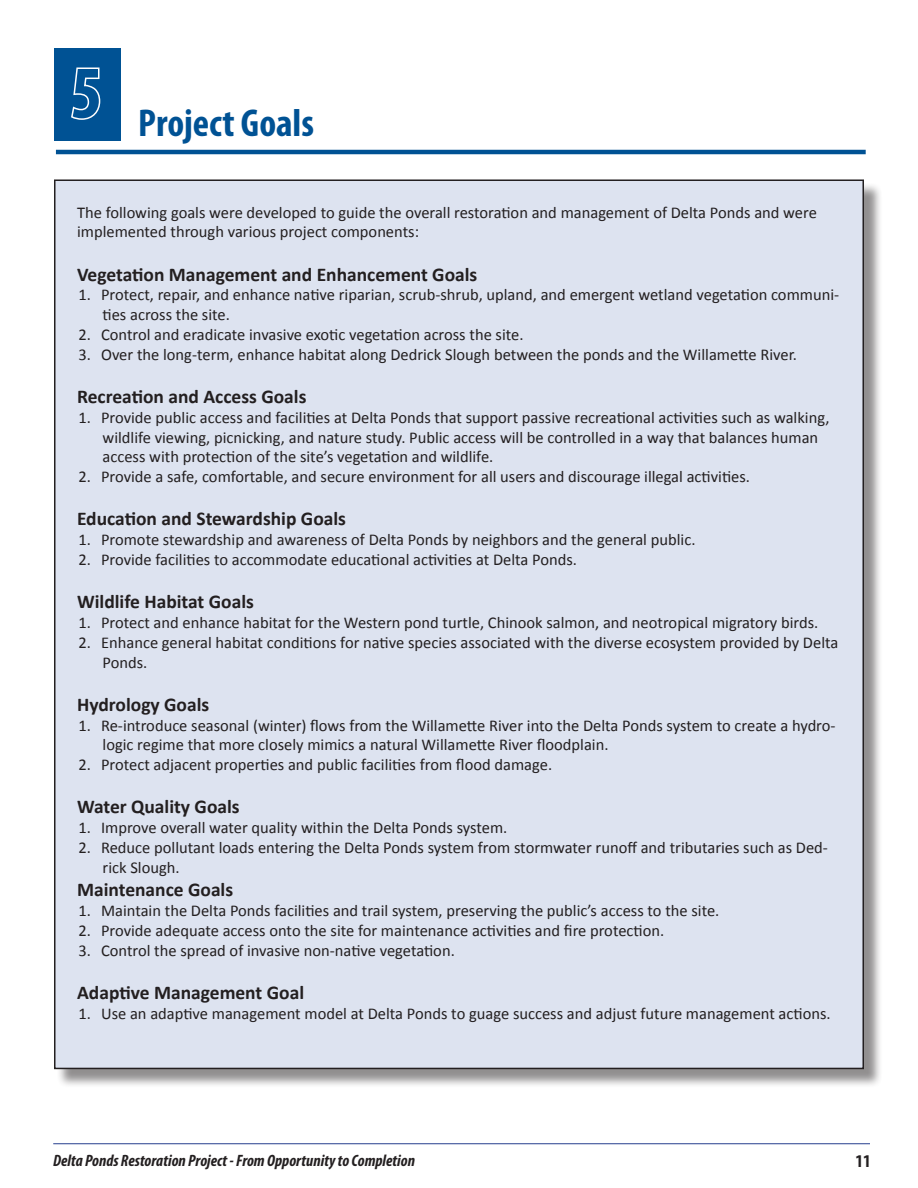
<style>
.page{position:relative;width:918px;height:1188px;background:#fff}
.page>*{position:absolute;margin:0;border:0;box-sizing:border-box;transform-origin:0 0}
.t1{font:700 condensed 75px "Myriad Pro";color:#005294}
.t2{font:700 condensed 39px "Myriad Pro";color:#005294}
.Section_Heading{font:700 19.5px "Calibri";color:#231f20}
.t3{font:700 condensed 18px "Myriad Pro";color:#231f20}
.Text_Body{font:16.5px/19.8px "Calibri";color:#231f20}
.t4{font:italic 700 condensed 16.5px "Myriad Pro";color:#231f20}
</style>
<div class="page">
<hr style="left:53px;top:1143px;width:817px;height:1px;background:#253f8e">
<div style="left:56px;top:182px;width:826px;height:906px;background:#231f20;opacity:.5"></div>
<div style="left:55px;top:180px;width:808px;height:888px;background:#dde3f0"></div>
<div style="left:54px;top:48px;width:67px;height:93px;background:#005294"></div>
<svg style="left:71px;top:67px;width:30px;height:53px"></svg>
<hr style="left:56px;top:150px;width:810px;height:4px;background:#005294">
<p class="t1" style="left:71px;top:46px;width:33px">5</p>
<p class="t2" style="left:138px;top:98px;width:177px">Project Goals</p>
<p class="Text_Body" style="left:77px;top:202px;width:741px">The following goals were developed to guide the overall restoration and management of Delta Ponds and were implemented through various project components:</p>
<p class="Section_Heading" style="left:77px;top:262px;width:402px">Vegetation Management and Enhancement Goals</p>
<p class="Text_Body" style="left:103px;top:285px;width:738px;text-indent:-24px">1. Protect, repair, and enhance native riparian, scrub-shrub, upland, and emergent wetland vegetation communi&shy;ties across the site.</p>
<p class="Text_Body" style="left:79px;top:325px;width:447px">2. Control and eradicate invasive exotic vegetation across the site.</p>
<p class="Text_Body" style="left:79px;top:344px;width:720px">3. Over the long-term, enhance habitat along Dedrick Slough between the ponds and the Willamette River.</p>
<p class="Section_Heading" style="left:77px;top:384px;width:231px">Recreation and Access Goals</p>
<p class="Text_Body" style="left:103px;top:407px;width:728px;text-indent:-24px">1. Provide public access and facilities at Delta Ponds that support passive recreational activities such as walking, wildlife viewing, picnicking, and nature study. Public access will be controlled in a way that balances human access with protection of the site’s vegetation and wildlife.</p>
<p class="Text_Body" style="left:79px;top:467px;width:673px">2. Provide a safe, comfortable, and secure environment for all users and discourage illegal activities.</p>
<p class="Section_Heading" style="left:77px;top:506px;width:270px">Education and Stewardship Goals</p>
<p class="Text_Body" style="left:79px;top:530px;width:618px">1. Promote stewardship and awareness of Delta Ponds by neighbors and the general public.</p>
<p class="Text_Body" style="left:79px;top:550px;width:500px">2. Provide facilities to accommodate educational activities at Delta Ponds.</p>
<p class="Section_Heading" style="left:77px;top:589px;width:178px">Wildlife Habitat Goals</p>
<p class="Text_Body" style="left:79px;top:613px;width:741px">1. Protect and enhance habitat for the Western pond turtle, Chinook salmon, and neotropical migratory birds.</p>
<p class="Text_Body" style="left:103px;top:632px;width:737px;text-indent:-24px">2. Enhance general habitat conditions for native species associated with the diverse ecosystem provided by Delta<br>Ponds.</p>
<p class="Section_Heading" style="left:77px;top:692px;width:134px">Hydrology Goals</p>
<p class="Text_Body" style="left:103px;top:715px;width:735px;text-indent:-24px">1. Re-introduce seasonal (winter) flows from the Willamette River into the Delta Ponds system to create a hydro&shy;logic regime that more closely mimics a natural Willamette River floodplain.</p>
<p class="Text_Body" style="left:79px;top:755px;width:475px">2. Protect adjacent properties and public facilities from flood damage.</p>
<p class="Section_Heading" style="left:77px;top:794px;width:164px">Water Quality Goals</p>
<p class="Text_Body" style="left:79px;top:818px;width:430px">1. Improve overall water quality within the Delta Ponds system.</p>
<p class="Text_Body" style="left:103px;top:838px;width:727px;text-indent:-24px">2. Reduce pollutant loads entering the Delta Ponds system from stormwater runoff and tributaries such as Ded&shy;rick Slough.</p>
<p class="Section_Heading" style="left:77px;top:877px;width:158px">Maintenance Goals</p>
<p class="Text_Body" style="left:79px;top:901px;width:642px">1. Maintain the Delta Ponds facilities and trail system, preserving the public’s access to the site.</p>
<p class="Text_Body" style="left:79px;top:920px;width:587px">2. Provide adequate access onto the site for maintenance activities and fire protection.</p>
<p class="Text_Body" style="left:79px;top:940px;width:378px">3. Control the spread of invasive non-native vegetation.</p>
<p class="Section_Heading" style="left:77px;top:980px;width:229px">Adaptive Management Goal</p>
<p class="Text_Body" style="left:79px;top:1003px;width:754px">1. Use an adaptive management model at Delta Ponds to guage success and adjust future management actions.</p>
<p class="t4" style="left:53px;top:1150px;width:363px">Delta Ponds Restoration Project - From Opportunity to Completion</p>
<p class="t3" style="left:855px;top:1150px;width:17px">11</p>
</div>
